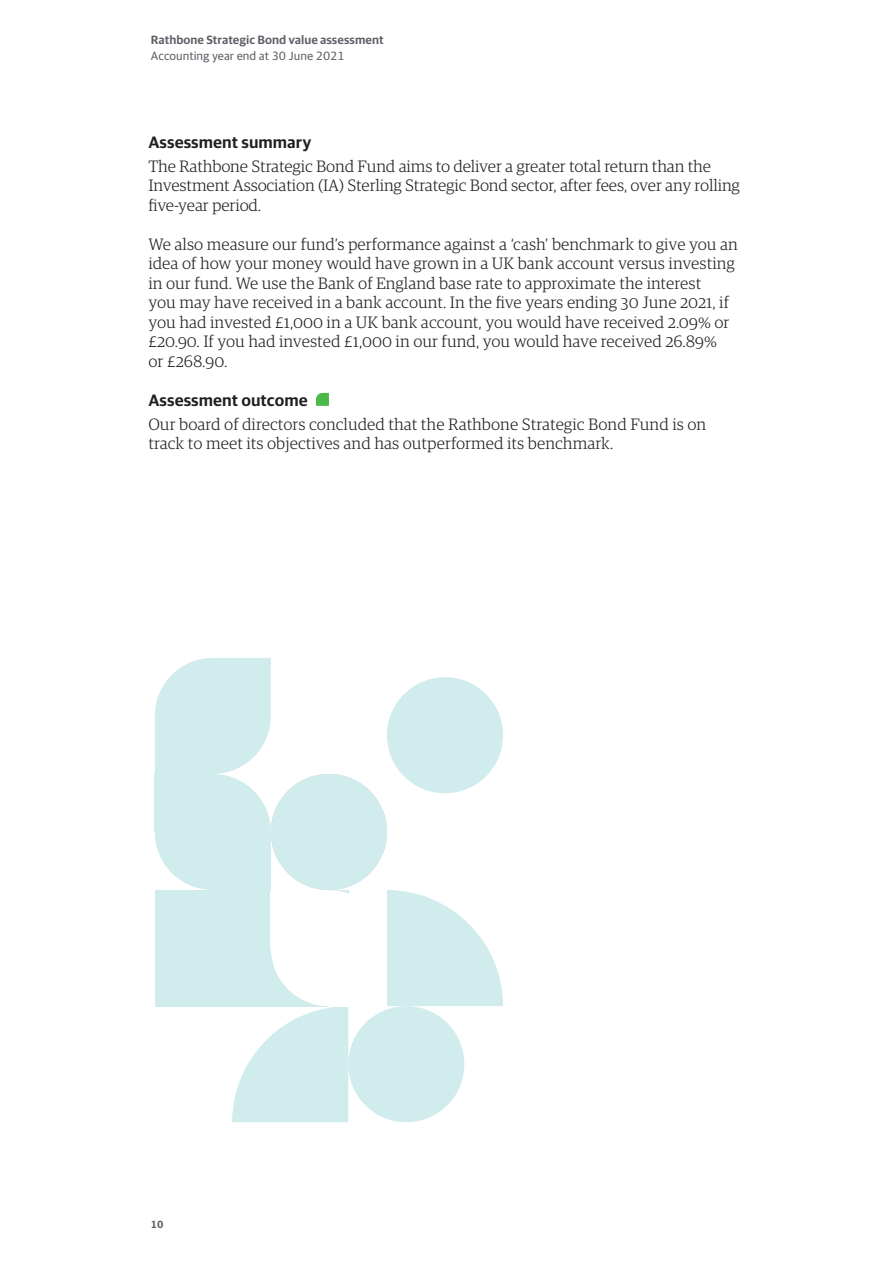
<style>
.page{position:relative;width:893px;height:1263px;background:#fff}
.page>*{position:absolute;margin:0;border:0;box-sizing:border-box;transform-origin:0 0}
.body_text{font:300 16.5px/19.5px "Guardian RTB Egyp";letter-spacing:-.005em;color:#231f20}
.Sub_heading{font:600 16.5px "Guardian RTB Sans";color:#231f20}
.t1{font:600 12px "Guardian RTB Sans";color:#5d6067}
.t2{font:12px "Guardian RTB Sans";color:#5d6067}
.t3{font:600 10.5px "Guardian RTB Sans";color:#5d6067}
</style>
<div class="page">
<svg style="left:316px;top:393px;width:13px;height:13px"></svg>
<svg style="left:155px;top:658px;width:348px;height:464px"></svg>
<div style="left:387px;top:677px;width:116px;height:116px;background:#d1ecec;border-radius:50%"></div>
<p class="t1" style="left:151px;top:31px;width:234px">Rathbone Strategic Bond value assessment</p>
<p class="t2" style="left:151px;top:47px;width:195px">Accounting year end at 30 June 2021</p>
<p class="Sub_heading" style="left:148px;top:130px;width:164px">Assessment summary</p>
<p class="body_text" style="left:148px;top:155px;width:593px">The Rathbone Strategic Bond Fund aims to deliver a greater total return than the<br>Investment Association (IA) Sterling Strategic Bond sector, after fees, over any rolling five-year period.</p>
<p class="body_text" style="left:148px;top:233px;width:591px">We also measure our fund’s performance against a ‘cash’ benchmark to give you an idea of how your money would have grown in a UK bank account versus investing in our fund. We use the Bank of England base rate to approximate the interest<br>you may have received in a bank account. In the five years ending 30 June 2021, if you had invested £1,000 in a UK bank account, you would have received 2.09% or £20.90. If you had invested £1,000 in our fund, you would have received 26.89%<br>or £268.90.</p>
<p class="Sub_heading" style="left:148px;top:388px;width:161px">Assessment outcome</p>
<p class="body_text" style="left:148px;top:413px;width:559px">Our board of directors concluded that the Rathbone Strategic Bond Fund is on track to meet its objectives and has outperformed its benchmark.</p>
<p class="t3" style="left:151px;top:1216px;width:14px">10</p>
</div>
